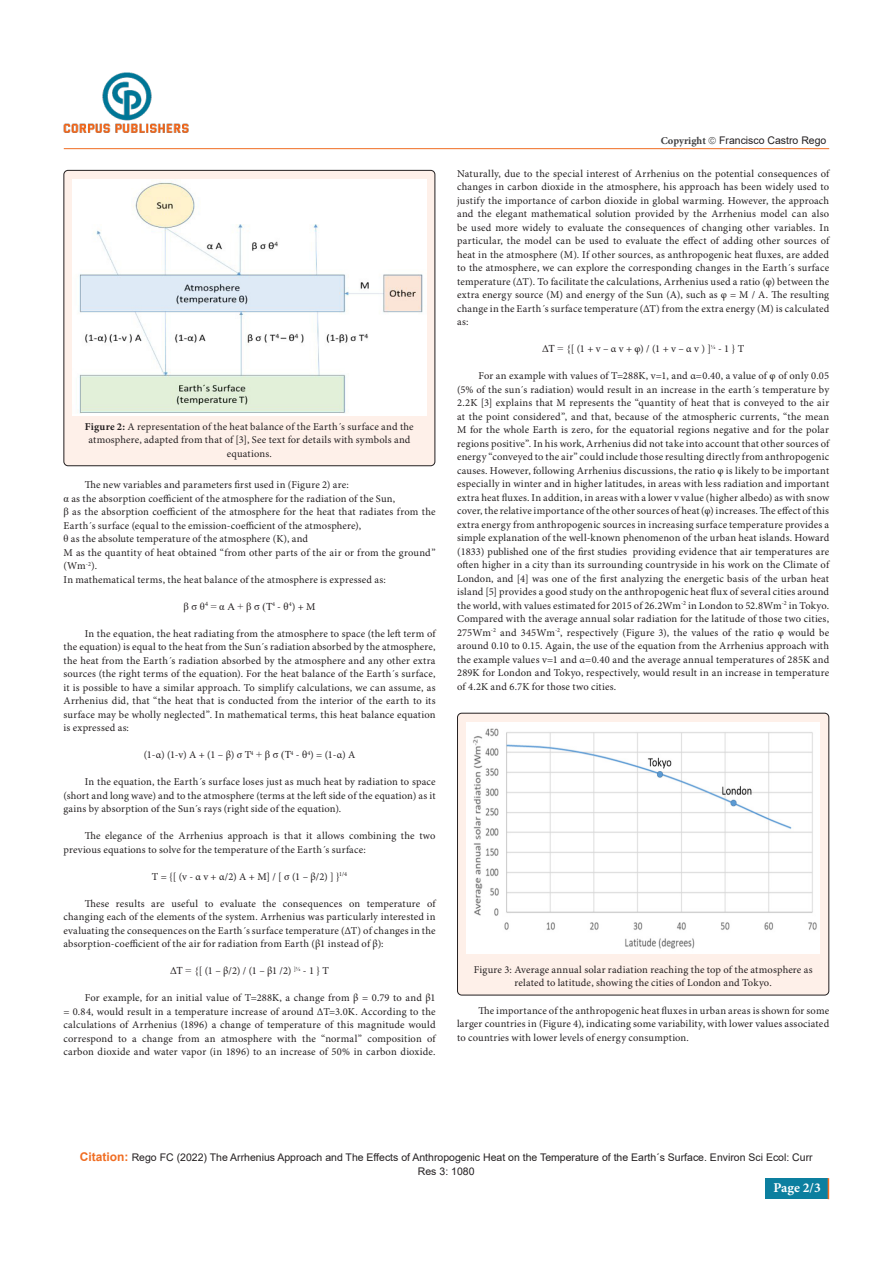
<style>
.page{position:relative;width:893px;height:1263px;background:#fff}
.page>*{position:absolute;margin:0;border:0;box-sizing:border-box;transform-origin:0 0}
.t1{font:700 13.5px "Minion Pro";color:#fff}
.t2{font:10.5px/13.5px "Minion Pro";letter-spacing:.015em;color:#231f20;text-align:justify}
.t3{font:10.5px/13.5px "Arial";color:#231f20;text-align:center}
.t4{font:10.5px "Times New Roman";color:#231f20}
.t5{font:700 10.5px "Minion Pro";color:#3e3e3f}
.s1{font-weight:700}
.s2{font-family:"Times New Roman"}
.s3{font-family:"Minion Pro"}
.s4{font-weight:700;font-size:12px;color:#f06d22}
</style>
<div class="page">
<hr style="left:64px;top:148px;width:765px;height:1px;background:#f06d22">
<div style="left:765px;top:1178px;width:63px;height:21px;background:#0c7f9f"></div>
<svg style="left:828px;top:1178px;width:1px;height:21px"></svg>
<img style="left:64px;top:73px;width:125px;height:60px">
<div style="left:64px;top:170px;width:371px;height:296px;background:#fef0e9;border-radius:4px"></div>
<div style="left:63px;top:170px;width:372px;height:296px;border:1px solid #231f20;border-radius:4px"></div>
<img style="left:73px;top:179px;width:353px;height:236px">
<div style="left:457px;top:713px;width:372px;height:282px;background:#fef0e9;border-radius:4px"></div>
<div style="left:457px;top:713px;width:372px;height:282px;border:1px solid #231f20;border-radius:4px"></div>
<img style="left:466px;top:722px;width:354px;height:231px">
<p class="t2" style="left:85px;top:420px;width:330px;text-align:center"><span class="s1">Figure 2:</span> A representation of the heat balance of the Earth´s surface and the atmosphere, adapted from that of [3], See text for details with symbols and equations.</p>
<p class="t2" style="left:85px;top:478px;width:266px">The new variables and parameters first used in (Figure 2) are:</p>
<p class="t2" style="left:63px;top:492px;width:333px"><span class="s2">α</span> as the absorption coefficient of the atmosphere for the radiation of the Sun,</p>
<p class="t2" style="left:63px;top:505px;width:374px"><span class="s2">β</span> as the absorption coefficient of the atmosphere for the heat that radiates from the<br>Earth´s surface (equal to the emission-coefficient of the atmosphere),</p>
<p class="t2" style="left:63px;top:532px;width:246px"><span class="s2">θ</span> as the absolute temperature of the atmosphere (K), and</p>
<p class="t2" style="left:63px;top:546px;width:374px">M as the quantity of heat obtained “from other parts of the air or from the ground” (Wm<sup>-2</sup>).</p>
<p class="t2" style="left:63px;top:573px;width:324px">In mathematical terms, the heat balance of the atmosphere is expressed as:</p>
<p class="t4" style="left:183px;top:599px;width:134px">β σ θ<sup>4</sup> = α A + β σ (T<sup>4</sup> <span class="s3">- θ</span><sup>4</sup><span class="s3">) + M</span></p>
<p class="t2" style="left:63px;top:627px;width:374px;text-indent:21px">In the equation, the heat radiating from the atmosphere to space (the left term of the equation) is equal to the heat from the Sun´s radiation absorbed by the atmosphere, the heat from the Earth´s radiation absorbed by the atmosphere and any other extra sources (the right terms of the equation). For the heat balance of the Earth´s surface, it is possible to have a similar approach. To simplify calculations, we can assume, as Arrhenius did, that “the heat that is conducted from the interior of the earth to its surface may be wholly neglected”. In mathematical terms, this heat balance equation is expressed as:</p>
<p class="t2" style="left:144px;top:748px;width:213px">(1-α) (1-v) A + (1 – β) σ T<sup>4</sup> <span class="s2">+ β σ (T</span><sup>4</sup> - θ<sup>4</sup>) = (1-α) A</p>
<p class="t2" style="left:63px;top:775px;width:374px;text-indent:21px">In the equation, the Earth´s surface loses just as much heat by radiation to space (short and long wave) and to the atmosphere (terms at the left side of the equation) as it gains by absorption of the Sun´s rays (right side of the equation).</p>
<p class="t2" style="left:63px;top:829px;width:374px;text-indent:21px">The elegance of the Arrhenius approach is that it allows combining the two previous equations to solve for the temperature of the Earth´s surface:</p>
<p class="t2" style="left:152px;top:870px;width:197px">T = {[ (v - α v + α/2) A + M] / [ σ (1 – β/2) ] }<sup>1/4</sup></p>
<p class="t2" style="left:63px;top:897px;width:374px;text-indent:21px">These results are useful to evaluate the consequences on temperature of changing each of the elements of the system. Arrhenius was particularly interested in evaluating the consequences on the Earth´s surface temperature (ΔT) of changes in the absorption-coefficient of the air for radiation from Earth (β1 instead of β):</p>
<p class="t2" style="left:170px;top:964px;width:160px"><span class="s2">ΔT = {</span>[ (1 – β/2) / (1 – β1 /2) <sup>]</sup><sup>¼</sup> - 1 } T</p>
<p class="t2" style="left:63px;top:991px;width:374px;text-indent:21px">For example, for an initial value of T=288K, a change from β = 0.79 to and β1 = 0.84, would result in a temperature increase of around ΔT=3.0K. According to the calculations of Arrhenius (1896) a change of temperature of this magnitude would correspond to a change from an atmosphere with the “normal” composition of carbon dioxide and water vapor (in 1896) to an increase of 50% in carbon dioxide.</p>
<p class="t5" style="left:661px;top:133px;width:47px">Copyright</p>
<p class="t3" style="left:719px;top:133px;width:109px">Francisco Castro Rego</p>
<p class="t2" style="left:457px;top:167px;width:374px">Naturally, due to the special interest of Arrhenius on the potential consequences of changes in carbon dioxide in the atmosphere, his approach has been widely used to justify the importance of carbon dioxide in global warming. However, the approach and the elegant mathematical solution provided by the Arrhenius model can also be used more widely to evaluate the consequences of changing other variables. In particular, the model can be used to evaluate the effect of adding other sources of heat in the atmosphere (M). If other sources, as anthropogenic heat fluxes, are added to the atmosphere, we can explore the corresponding changes in the Earth´s surface temperature (ΔT). To facilitate the calculations, Arrhenius used a ratio (φ) between the extra energy source (M) and energy of the Sun (A), such as φ = M / A. The resulting change in the Earth´s surface temperature (ΔT) from the extra energy (M) is calculated as:</p>
<p class="t2" style="left:542px;top:342px;width:204px"><span class="s2">ΔT = {</span>[ (1 + v – α v + φ) / (1 + v – α v ) ]<sup>¼</sup> - 1 } T</p>
<p class="t2" style="left:457px;top:369px;width:374px;text-indent:21px">For an example with values of T=288K, v=1, and α=0.40, a value of φ of only 0.05 (5% of the sun´s radiation) would result in an increase in the earth´s temperature by 2.2K [3] explains that M represents the “quantity of heat that is conveyed to the air at the point considered”, and that, because of the atmospheric currents, “the mean M for the whole Earth is zero, for the equatorial regions negative and for the polar regions positive”. In his work, Arrhenius did not take into account that other sources of energy “conveyed to the air” could include those resulting directly from anthropogenic causes. However, following Arrhenius discussions, the ratio φ is likely to be important especially in winter and in higher latitudes, in areas with less radiation and important extra heat fluxes. In addition, in areas with a lower v value (higher albedo) as with snow cover, the relative importance of the other sources of heat (φ) increases. The effect of this extra energy from anthropogenic sources in increasing surface temperature provides a simple explanation of the well-known phenomenon of the urban heat islands. Howard (1833) published one of the first studies providing evidence that air temperatures are often higher in a city than its surrounding countryside in his work on the Climate of London, and [4] was one of the first analyzing the energetic basis of the urban heat island [5] provides a good study on the anthropogenic heat flux of several cities around the world, with values estimated for 2015 of 26.2Wm<sup>-2</sup> in London to 52.8Wm<sup>-2</sup> in Tokyo.<br>Compared with the average annual solar radiation for the latitude of those two cities, 275Wm<sup>-2</sup> and 345Wm<sup>-2</sup>, respectively (Figure 3), the values of the ratio φ would be around 0.10 to 0.15. Again, the use of the equation from the Arrhenius approach with the example values v=1 and α=0.40 and the average annual temperatures of 285K and 289K for London and Tokyo, respectively, would result in an increase in temperature of 4.2K and 6.7K for those two cities.</p>
<p class="t2" style="left:474px;top:963px;width:340px;text-align:center">Figure 3: Average annual solar radiation reaching the top of the atmosphere as related to latitude, showing the cities of London and Tokyo.</p>
<p class="t2" style="left:457px;top:1004px;width:374px;text-indent:21px">The importance of the anthropogenic heat fluxes in urban areas is shown for some larger countries in (Figure 4), indicating some variability, with lower values associated to countries with lower levels of energy consumption.</p>
<p class="t3" style="left:80px;top:1151px;width:734px"><span class="s4">Citation:</span> Rego FC (2022) The Arrhenius Approach and The Effects of Anthropogenic Heat on the Temperature of the Earth´s Surface. Environ Sci Ecol: Curr<br>Res 3: 1080</p>
<p class="t1" style="left:773px;top:1178px;width:49px">Page 2/3</p>
</div>
